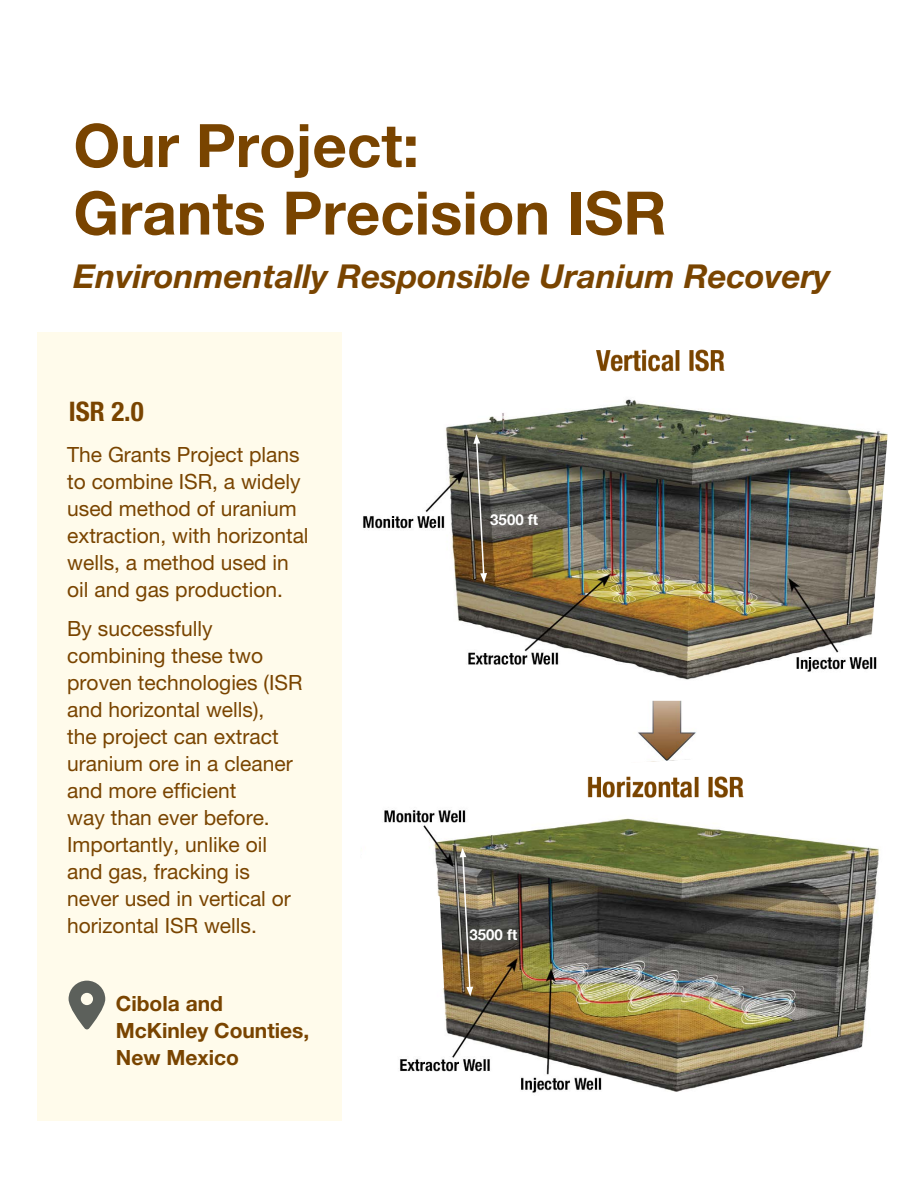
<style>
.page{position:relative;width:918px;height:1188px;background:#fff}
.page>*{position:absolute;margin:0;border:0;box-sizing:border-box;transform-origin:0 0}
.t1{font:700 60px/67.5px "Helvetica Neue LT Pro";color:#794400}
.t2{font:italic 700 33px "Helvetica Neue LT Pro";color:#794400}
.t3{font:700 condensed 27px "Helvetica Neue LT Pro";color:#794400}
.t4{font:21px/27px "Helvetica Neue LT Pro";color:#794400}
.t5{font:700 21px/27px "Helvetica Neue LT Pro";color:#794400}
.t6{font:700 15px "Helvetica Neue";color:#fff}
</style>
<div class="page">
<img style="left:363px;top:399px;width:525px;height:281px">
<img style="left:384px;top:810px;width:495px;height:283px">
<img style="left:596px;top:349px;width:129px;height:23px">
<img style="left:578px;top:776px;width:177px;height:35px">
<img style="left:638px;top:701px;width:58px;height:61px">
<div style="left:38px;top:332px;width:304px;height:788px;background:#fffbeb"></div>
<svg style="left:69px;top:981px;width:36px;height:49px"></svg>
<svg style="left:473px;top:434px;width:14px;height:149px;background:#6f6758"></svg>
<svg style="left:460px;top:848px;width:13px;height:148px;background:#827766"></svg>
<h1 class="t1" style="left:74px;top:111px;width:595px">Our Project:<br>Grants Precision ISR</h1>
<h2 class="t2" style="left:74px;top:256px;width:759px">Environmentally Responsible Uranium Recovery</h2>
<p class="t3" style="left:69px;top:395px;width:76px">ISR 2.0</p>
<p class="t4" style="left:67px;top:441px;width:243px">The Grants Project plans to combine ISR, a widely used method of uranium extraction, with horizontal wells, a method used in oil and gas production.</p>
<p class="t4" style="left:67px;top:615px;width:237px">By successfully combining these two proven technologies (ISR and horizontal wells),<br>the project can extract uranium ore in a cleaner and more efficient<br>way than ever before.<br>Importantly, unlike oil and gas, fracking is never used in vertical or horizontal ISR wells.</p>
<p class="t5" style="left:116px;top:990px;width:195px">Cibola and<br>McKinley Counties,<br>New Mexico</p>
<p class="t6" style="left:490px;top:508px;width:49px">3500 ft</p>
<p class="t6" style="left:470px;top:923px;width:49px">3500 ft</p>
</div>
